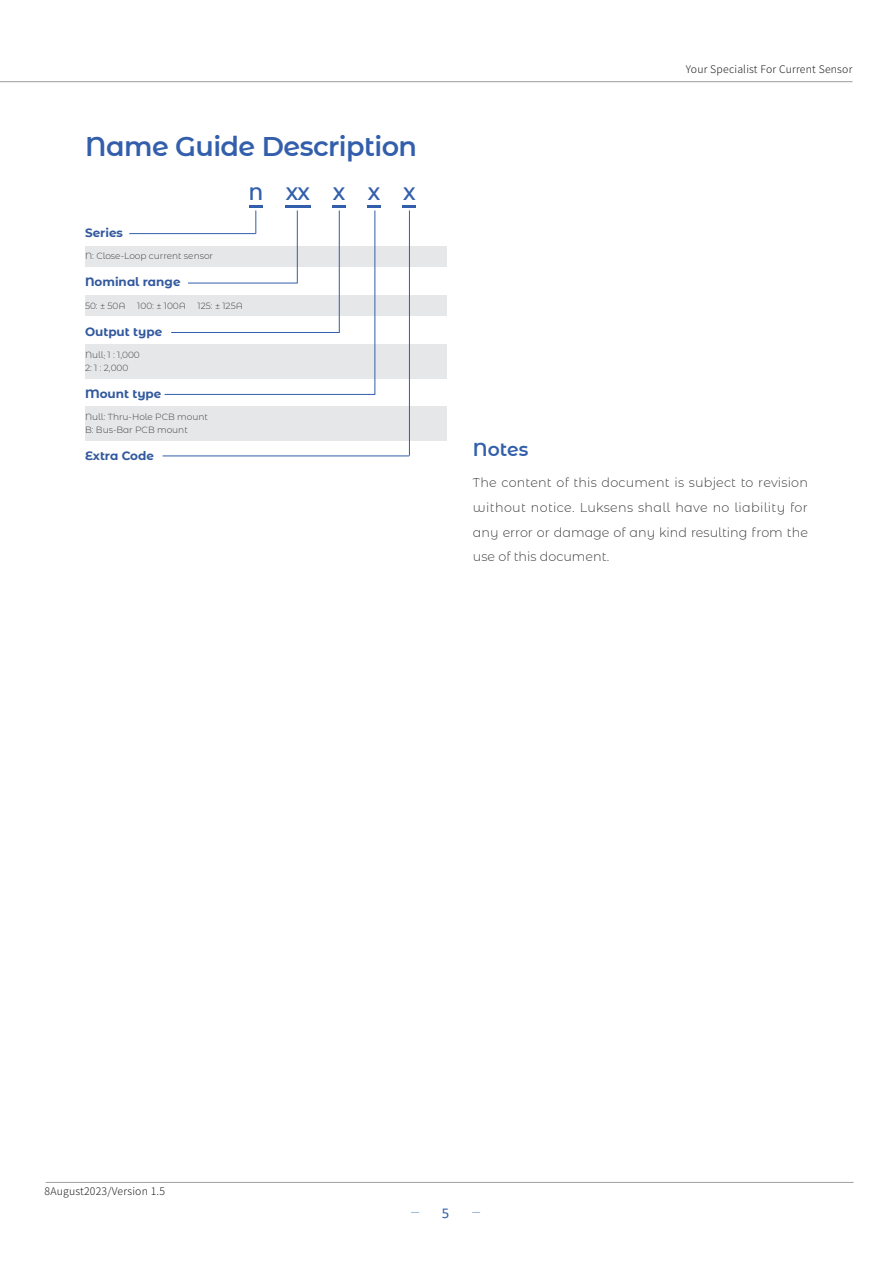
<style>
.page{position:relative;width:893px;height:1263px;background:#fff}
.page>*{position:absolute;margin:0;border:0;box-sizing:border-box;transform-origin:0 0}
.主标题{font:600 27px "Montserrat Alternates";letter-spacing:-.02em;color:#325eab}
.正文{font:600 18.75px "Montserrat Alternates";color:#325eab}
.副标题{font:600 18px "Montserrat Alternates";color:#325eab}
.t1{font:15px "Calibri";color:#325eab}
.正文-2{font:300 12.75px/24.6px "Montserrat Alternates";color:#3e3e3f;text-align:justify}
.正文-3{font:700 12px "Montserrat Alternates";color:#32599e}
.t2{font:300 10.5px "Source Han Sans CN";letter-spacing:.02em;color:#231f20}
.正文-4{font:300 9px "Montserrat Alternates";color:#3e3e3f}
.s1{font-family:"Adobe Song Std"}
</style>
<div class="page">
<hr style="left:0;top:81px;width:852px;height:1px;background:#231f20">
<hr style="left:46px;top:1182px;width:807px;height:1px;background:#231f20">
<div style="left:85px;top:295px;width:361px;height:21px;background:#e6e7e9"></div>
<div style="left:85px;top:246px;width:361px;height:20px;background:#e6e7e9"></div>
<div style="left:85px;top:344px;width:361px;height:35px;background:#e6e7e9"></div>
<div style="left:85px;top:406px;width:361px;height:34px;background:#e6e7e9"></div>
<hr style="left:129px;top:233px;width:127px;height:1px;background:#325eab">
<hr style="left:188px;top:283px;width:109px;height:1px;background:#325eab">
<hr style="left:171px;top:332px;width:169px;height:1px;background:#325eab">
<hr style="left:165px;top:394px;width:210px;height:1px;background:#325eab">
<hr style="left:297px;top:210px;width:1px;height:73px;background:#325eab">
<hr style="left:339px;top:210px;width:1px;height:123px;background:#325eab">
<hr style="left:375px;top:210px;width:1px;height:185px;background:#325eab">
<svg style="left:249px;top:205px;width:14px;height:29px"></svg>
<hr style="left:285px;top:205px;width:26px;height:2px;background:#325eab">
<svg style="left:332px;top:205px;width:14px;height:2px"></svg>
<svg style="left:402px;top:205px;width:14px;height:2px"></svg>
<hr style="left:409px;top:210px;width:1px;height:246px;background:#325eab">
<hr style="left:163px;top:456px;width:246px;height:1px;background:#325eab">
<svg style="left:367px;top:205px;width:14px;height:2px"></svg>
<p class="主标题" style="left:85px;top:128px;width:334px">Name Guide Description</p>
<p class="副标题" style="left:249px;top:180px;width:16px">N</p>
<p class="副标题" style="left:286px;top:180px;width:26px">XX</p>
<p class="副标题" style="left:333px;top:180px;width:14px">X</p>
<p class="副标题" style="left:368px;top:180px;width:14px">X</p>
<p class="副标题" style="left:403px;top:180px;width:14px">X</p>
<p class="正文-3" style="left:85px;top:224px;width:39px">Series</p>
<p class="正文-4" style="left:85px;top:250px;width:130px">N: Close-Loop current sensor</p>
<p class="正文-3" style="left:85px;top:273px;width:97px">Nominal range</p>
<p class="正文-4" style="left:85px;top:299px;width:42px">50: ± 50A</p>
<p class="正文-4" style="left:137px;top:299px;width:50px">100: ± 100A</p>
<p class="正文-4" style="left:198px;top:299px;width:47px">125: ± 125A</p>
<p class="正文-3" style="left:85px;top:323px;width:79px">Output type</p>
<p class="正文-4" style="left:85px;top:349px;width:56px">Null<span class="s1">:</span> 1 : 1,000</p>
<p class="正文-4" style="left:85px;top:361px;width:45px">2: 1 : 2,000</p>
<p class="正文-3" style="left:85px;top:385px;width:78px">Mount type</p>
<p class="正文-4" style="left:85px;top:411px;width:124px">Null: Thru-Hole PCB mount</p>
<p class="正文-4" style="left:85px;top:423px;width:104px">B: Bus-Bar PCB mount</p>
<p class="正文-3" style="left:85px;top:447px;width:70px">Extra Code</p>
<p class="t2" style="left:686px;top:63px;width:168px">Your Specialist For Current Sensor</p>
<p class="正文" style="left:473px;top:436px;width:57px">Notes</p>
<p class="正文-2" style="left:473px;top:470px;width:336px">The content of this document is subject to revision without notice. Luksens shall have no liability for any error or damage of any kind resulting from the use of this document.</p>
<p class="t2" style="left:45px;top:1185px;width:122px">8August2023/Version 1.5</p>
<p class="t1" style="left:442px;top:1203px;width:9px">5</p>
</div>
